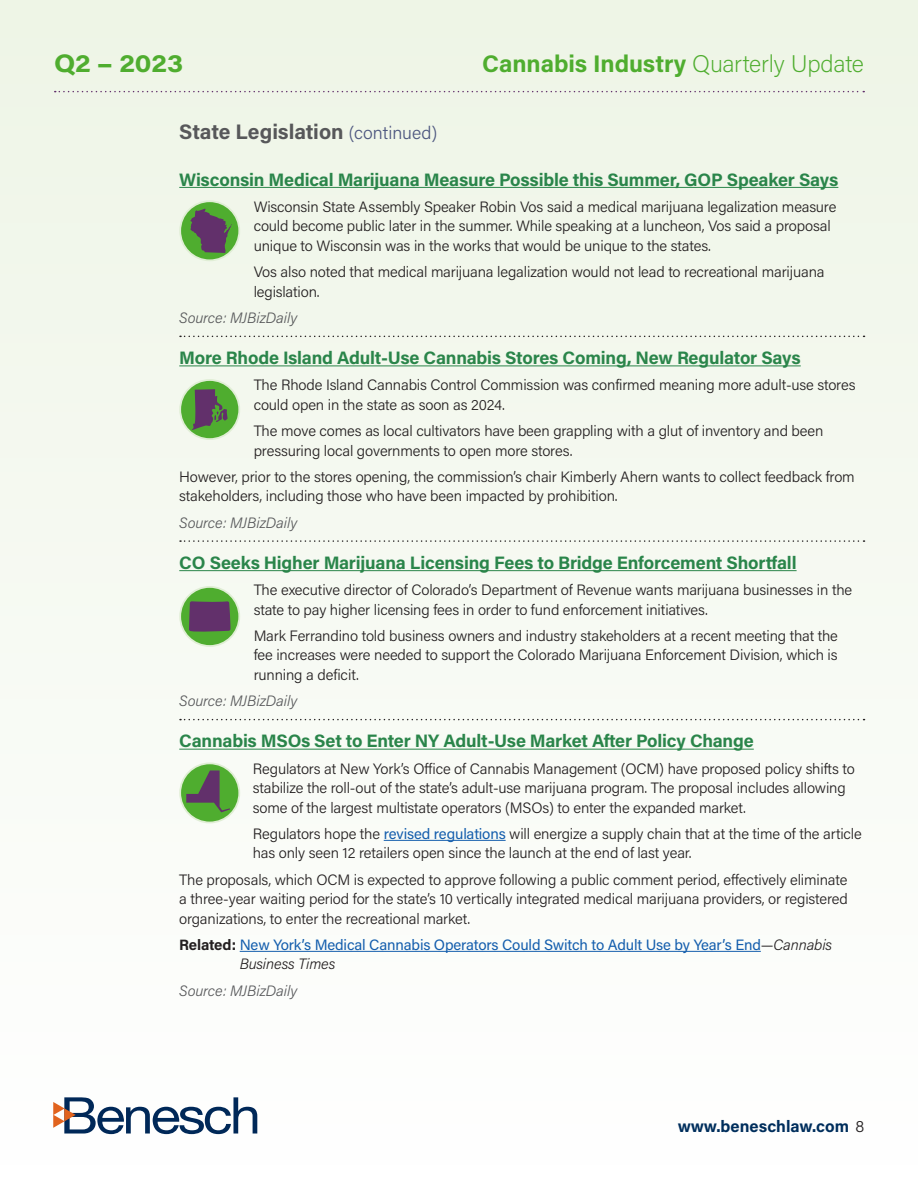
<style>
.page{position:relative;width:918px;height:1188px;background:#fff}
.page>*{position:absolute;margin:0;border:0;box-sizing:border-box;transform-origin:0 0}
.t1{font:700 24.75px "Acumin Pro Wide";color:#4fad2f}
.t2{font:700 24px "Acumin Pro";letter-spacing:-.005em;color:#4fad2f}
.SectionHead_Smaller{font:700 21px "Acumin Pro";letter-spacing:-.005em;color:#57585a}
.BoldSubhead_RuleAbov{font:700 18px "Acumin Pro";letter-spacing:-.01em;color:#2a854a}
.BoldSubhead_Hyperlin{font:700 18px "Acumin Pro";letter-spacing:-.01em;color:#2a854a}
.t3{font:700 16.5px "Acumin Pro";color:#002e5c}
.Text{font:300 15px/19.5px "Acumin Pro";letter-spacing:-.01em;color:#231f20}
.Text-2{font:15px/19.5px "Acumin Pro";letter-spacing:-.01em;color:#145ead}
.Source_Italic{font:italic 300 15px "Acumin Pro";letter-spacing:-.01em;color:#57585a}
.s1{font-weight:200}
.s2{font-weight:300;font-size:18px;color:#4e5880}
.s3{font-weight:400;color:#145ead}
.s4{font-weight:700;color:#231f20}
.s5{font-weight:300;color:#231f20}
.s6{font-weight:300;font-style:italic;color:#231f20}
</style>
<div class="page">
<div style="left:0;top:0;width:918px;height:1165px;background:#f6f9f2"></div>
<svg style="left:53px;top:1097px;width:204px;height:37px"></svg>
<svg style="left:55px;top:91px;width:809px;height:1px"></svg>
<hr style="left:179px;top:187px;width:659px;height:1px;background:#2a854a">
<svg style="left:180px;top:336px;width:685px;height:1px"></svg>
<hr style="left:179px;top:365px;width:622px;height:1px;background:#2a854a">
<svg style="left:180px;top:540px;width:685px;height:2px"></svg>
<hr style="left:179px;top:570px;width:618px;height:1px;background:#2a854a">
<svg style="left:180px;top:719px;width:685px;height:1px"></svg>
<hr style="left:179px;top:749px;width:575px;height:1px;background:#2a854a">
<hr style="left:384px;top:840px;width:122px;height:1px;background:#145ead">
<hr style="left:240px;top:951px;width:521px;height:1px;background:#145ead">
<svg style="left:180px;top:763px;width:59px;height:59px"></svg>
<div style="left:179px;top:762px;width:61px;height:61px;border:2px solid #e0eed5;border-radius:50%"></div>
<svg style="left:186px;top:770px;width:44px;height:42px;background:#587e48"></svg>
<svg style="left:180px;top:201px;width:59px;height:59px"></svg>
<div style="left:179px;top:200px;width:61px;height:61px;border:2px solid #e0eed5;border-radius:50%"></div>
<svg style="left:190px;top:209px;width:42px;height:44px;background:#5b6155"></svg>
<div style="left:180px;top:380px;width:59px;height:59px;background:#4fad2f;border-radius:50%"></div>
<div style="left:179px;top:379px;width:61px;height:61px;border:2px solid #e0eed5;border-radius:50%"></div>
<svg style="left:192px;top:389px;width:36px;height:41px"></svg>
<div style="left:180px;top:587px;width:59px;height:59px;background:#4fad2f;border-radius:50%"></div>
<div style="left:179px;top:586px;width:61px;height:61px;border:2px solid #e0eed5;border-radius:50%"></div>
<svg style="left:189px;top:601px;width:42px;height:31px"></svg>
<h1 class="t1" style="left:54px;top:45px;width:131px">Q2 – 2023</h1>
<h2 class="t2" style="left:482px;top:47px;width:383px">Cannabis Industry <span class="s1">Quarterly Update</span></h2>
<p class="SectionHead_Smaller" style="left:179px;top:117px;width:260px">State Legislation <span class="s2">(continued)</span></p>
<p class="BoldSubhead_Hyperlin" style="left:179px;top:167px;width:661px">Wisconsin Medical Marijuana Measure Possible this Summer, GOP Speaker Says</p>
<p class="Text" style="left:254px;top:196px;width:584px">Wisconsin State Assembly Speaker Robin Vos said a medical marijuana legalization measure could become public later in the summer. While speaking at a luncheon, Vos said a proposal unique to Wisconsin was in the works that would be unique to the states.</p>
<p class="Text" style="left:254px;top:262px;width:572px">Vos also noted that medical marijuana legalization would not lead to recreational marijuana legislation.</p>
<p class="Source_Italic" style="left:179px;top:307px;width:120px">Source: MJBizDaily</p>
<p class="BoldSubhead_RuleAbov" style="left:179px;top:345px;width:623px">More Rhode Island Adult-Use Cannabis Stores Coming, New Regulator Says</p>
<p class="Text" style="left:254px;top:375px;width:603px">The Rhode Island Cannabis Control Commission was confirmed meaning more adult-use stores could open in the state as soon as 2024.</p>
<p class="Text" style="left:254px;top:421px;width:571px">The move comes as local cultivators have been grappling with a glut of inventory and been pressuring local governments to open more stores.</p>
<p class="Text" style="left:179px;top:466px;width:677px">However, prior to the stores opening, the commission’s chair Kimberly Ahern wants to collect feedback from stakeholders, including those who have been impacted by prohibition.</p>
<p class="Source_Italic" style="left:179px;top:512px;width:120px">Source: MJBizDaily</p>
<p class="BoldSubhead_RuleAbov" style="left:179px;top:550px;width:619px">CO Seeks Higher Marijuana Licensing Fees to Bridge Enforcement Shortfall</p>
<p class="Text" style="left:254px;top:580px;width:600px">The executive director of Colorado’s Department of Revenue wants marijuana businesses in the state to pay higher licensing fees in order to fund enforcement initiatives.</p>
<p class="Text" style="left:254px;top:625px;width:586px;text-align:justify">Mark Ferrandino told business owners and industry stakeholders at a recent meeting that the fee increases were needed to support the Colorado Marijuana Enforcement Division, which is running a deficit.</p>
<p class="Source_Italic" style="left:179px;top:690px;width:120px">Source: MJBizDaily</p>
<p class="BoldSubhead_RuleAbov" style="left:179px;top:728px;width:576px">Cannabis MSOs Set to Enter NY Adult-Use Market After Policy Change</p>
<p class="Text" style="left:253px;top:758px;width:604px">Regulators at New York’s Office of Cannabis Management (OCM) have proposed policy shifts to stabilize the roll-out of the state’s adult-use marijuana program. The proposal includes allowing some of the largest multistate operators (MSOs) to enter the expanded market.</p>
<p class="Text" style="left:253px;top:823px;width:611px">Regulators hope the <span class="s3">revised regulations</span> will energize a supply chain that at the time of the article has only seen 12 retailers open since the launch at the end of last year.</p>
<p class="Text" style="left:179px;top:869px;width:670px;text-align:justify">The proposals, which OCM is expected to approve following a public comment period, effectively eliminate a three-year waiting period for the state’s 10 vertically integrated medical marijuana providers, or registered organizations, to enter the recreational market.</p>
<p class="Text-2" style="left:240px;top:934px;width:594px;text-indent:-60px"><span class="s4">Related:</span> New York’s Medical Cannabis Operators Could Switch to Adult Use by Year’s End<span class="s5">—</span><span class="s6">Cannabis<br>Business Times</span></p>
<p class="Source_Italic" style="left:179px;top:980px;width:120px">Source: MJBizDaily</p>
<p class="t3" style="left:678px;top:1115px;width:188px">www.beneschlaw.com <span class="s5">8</span></p>
</div>
